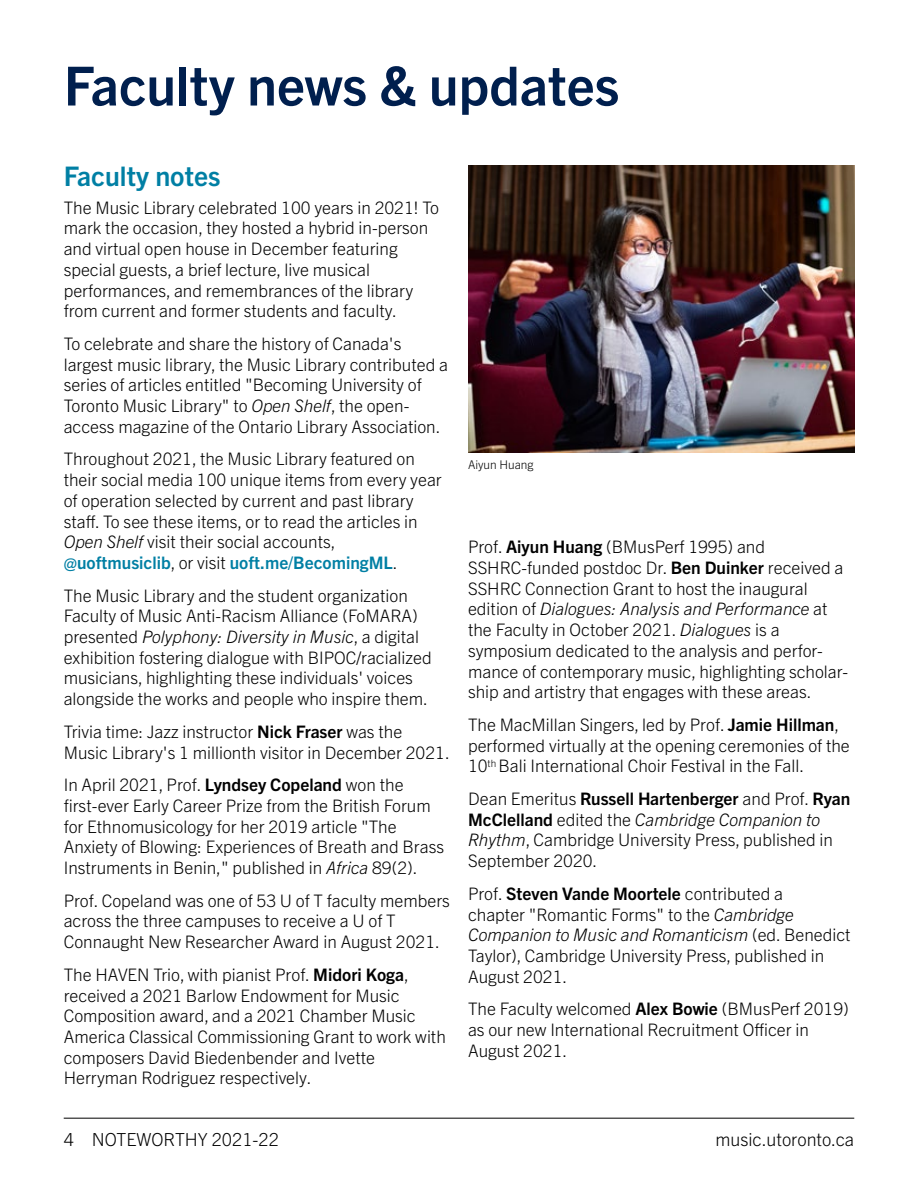
<style>
.page{position:relative;width:918px;height:1188px;background:#fff}
.page>*{position:absolute;margin:0;border:0;box-sizing:border-box;transform-origin:0 0}
.Section_Headline{font:700 54px "Trade Gothic Next LT Pro";color:#001f4e}
.Subheading_smaller{font:700 27px "Trade Gothic Next LT Pro";color:#007fa4}
.t1{font:300 18px "Trade Gothic Next LT Pro";color:#000}
.Copy{font:300 17.25px/20.7px "Trade Gothic Next LT Pro";color:#000}
.Copy-2{font:300 12px "Trade Gothic Next LT Pro";color:#000}
.s1{font-style:italic}
.s2{font-weight:700;color:#007fa4}
.s3{font-weight:700}
</style>
<div class="page">
<hr style="left:64px;top:1118px;width:790px;height:1px;background:#000">
<img style="left:468px;top:165px;width:386px;height:288px">
<p class="Section_Headline" style="left:64px;top:48px;width:557px">Faculty news &amp; updates</p>
<p class="Subheading_smaller" style="left:64px;top:158px;width:158px">Faculty notes</p>
<p class="Copy" style="left:64px;top:196px;width:377px">The Music Library celebrated 100 years in 2021! To mark the occasion, they hosted a hybrid in-person and virtual open house in December featuring special guests, a brief lecture, live musical performances, and remembrances of the library from current and former students and faculty.</p>
<p class="Copy" style="left:64px;top:332px;width:386px">To celebrate and share the history of Canada's largest music library, the Music Library contributed a series of articles entitled "Becoming University of Toronto Music Library" to <span class="s1">Open Shelf</span>, the open&shy;access magazine of the Ontario Library Association.</p>
<p class="Copy" style="left:64px;top:448px;width:380px">Throughout 2021, the Music Library featured on their social media 100 unique items from every year of operation selected by current and past library staff. To see these items, or to read the articles in <span class="s1">Open Shelf</span> visit their social accounts, <span class="s2">@uoftmusiclib</span>, or visit <span class="s2">uoft.me/BecomingML</span>.</p>
<p class="Copy" style="left:64px;top:584px;width:370px">The Music Library and the student organization Faculty of Music Anti-Racism Alliance (FoMARA) presented <span class="s1">Polyphony: Diversity in Music</span>, a digital exhibition fostering dialogue with BIPOC/racialized musicians, highlighting these individuals' voices alongside the works and people who inspire them.</p>
<p class="Copy" style="left:64px;top:720px;width:388px">Trivia time: Jazz instructor <span class="s3">Nick Fraser</span> was the<br>Music Library's 1 millionth visitor in December 2021.</p>
<p class="Copy" style="left:64px;top:773px;width:382px">In April 2021, Prof. <span class="s3">Lyndsey Copeland</span> won the first-ever Early Career Prize from the British Forum for Ethnomusicology for her 2019 article "The Anxiety of Blowing: Experiences of Breath and Brass Instruments in Benin," published in <span class="s1">Africa</span> 89(2).</p>
<p class="Copy" style="left:64px;top:889px;width:388px">Prof. Copeland was one of 53 U of T faculty members across the three campuses to receive a U of T<br>Connaught New Researcher Award in August 2021.</p>
<p class="Copy" style="left:64px;top:963px;width:384px">The HAVEN Trio, with pianist Prof. <span class="s3">Midori Koga</span>, received a 2021 Barlow Endowment for Music Composition award, and a 2021 Chamber Music America Classical Commissioning Grant to work with composers David Biedenbender and Ivette Herryman Rodriguez respectively.</p>
<p class="Copy-2" style="left:468px;top:456px;width:67px">Aiyun Huang</p>
<p class="Copy" style="left:468px;top:536px;width:382px">Prof. <span class="s3">Aiyun Huang</span> (BMusPerf 1995) and SSHRC-funded postdoc Dr. <span class="s3">Ben Duinker</span> received a SSHRC Connection Grant to host the inaugural edition of <span class="s1">Dialogues: Analysis and Performance</span> at the Faculty in October 2021. <span class="s1">Dialogues</span> is a symposium dedicated to the analysis and perfor&shy;mance of contemporary music, highlighting scholar&shy;ship and artistry that engages with these areas.</p>
<p class="Copy" style="left:468px;top:713px;width:383px">The MacMillan Singers, led by Prof. <span class="s3">Jamie Hillman</span>, performed virtually at the opening ceremonies of the<br>10<sup>th</sup> Bali International Choir Festival in the Fall.</p>
<p class="Copy" style="left:468px;top:787px;width:384px">Dean Emeritus <span class="s3">Russell Hartenberger</span> and Prof. <span class="s3">Ryan McClelland</span> edited the <span class="s1">Cambridge Companion to Rhythm</span>, Cambridge University Press, published in September 2020.</p>
<p class="Copy" style="left:468px;top:882px;width:384px">Prof. <span class="s3">Steven Vande Moortele</span> contributed a<br>chapter "Romantic Forms" to the <span class="s1">Cambridge Companion to Music and Romanticism</span> (ed. Benedict Taylor), Cambridge University Press, published in August 2021.</p>
<p class="Copy" style="left:468px;top:998px;width:382px">The Faculty welcomed <span class="s3">Alex Bowie</span> (BMusPerf 2019) as our new International Recruitment Officer in<br>August 2021.</p>
<p class="t1" style="left:64px;top:1127px;width:217px">4 NOTEWORTHY 2021-22</p>
<p class="t1" style="left:715px;top:1127px;width:140px">music.utoronto.ca</p>
</div>
